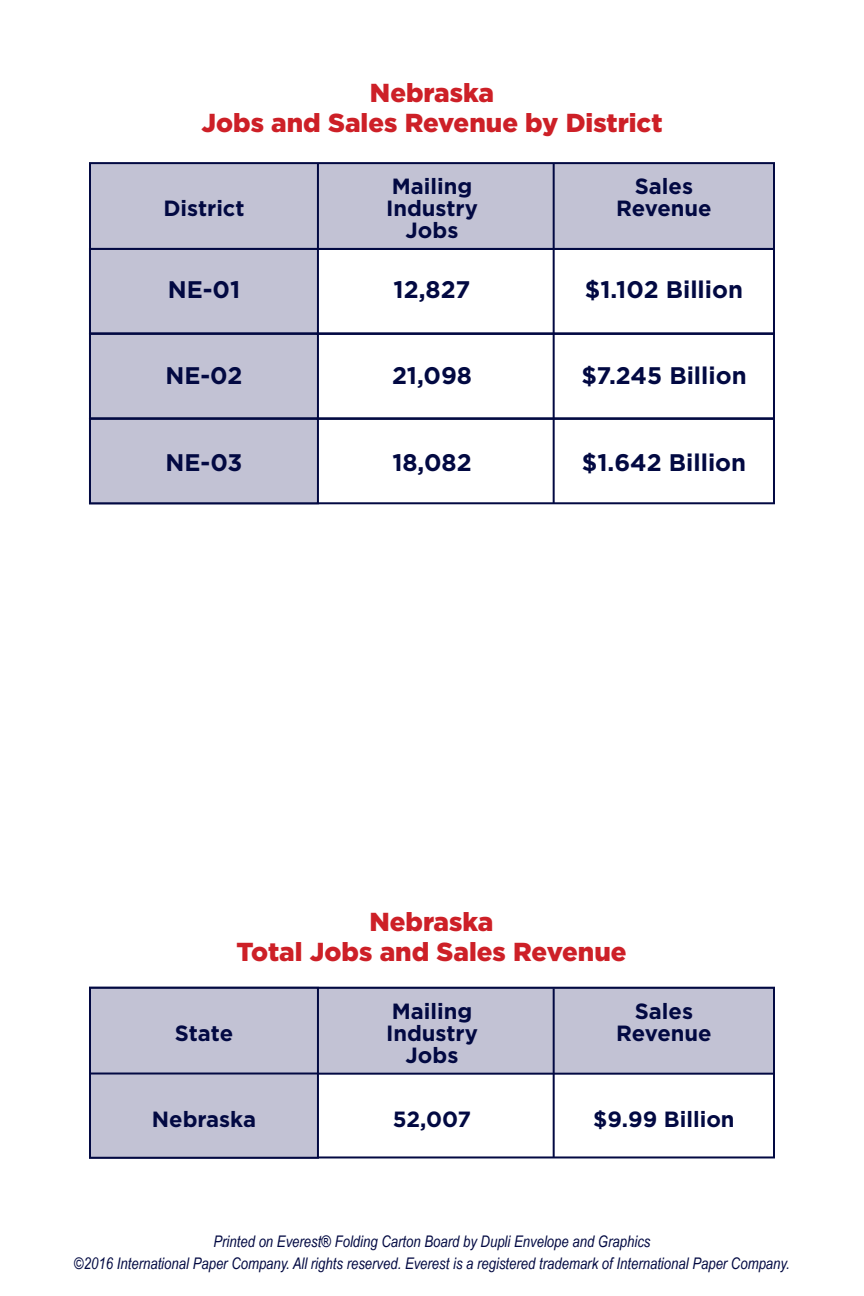
<style>
.page{position:relative;width:864px;height:1296px;background:#fff}
.page>*{position:absolute;margin:0;border:0;box-sizing:border-box;transform-origin:0 0}
.t1{font:900 26px/30px "Gotham";color:#cd2027;text-align:center}
.t2{font:700 24px "Gotham";color:#020942}
.t3{font:700 22px "Gotham";color:#020942}
.t4{font:italic 16px/22px "Arial Narrow";color:#020942;text-align:center}
</style>
<div class="page">
<div style="left:89px;top:987px;width:686px;height:88px;background:#c2c2d4;border:2px solid #020942"></div>
<div style="left:89px;top:987px;width:230px;height:172px;background:#c2c2d4;border:2px solid #020942"></div>
<hr style="left:553px;top:989px;width:2px;height:168px;background:#020942">
<hr style="left:90px;top:1073px;width:228px;height:2px;background:#020942">
<div style="left:89px;top:162px;width:686px;height:88px;background:#c2c2d4;border:2px solid #020942"></div>
<hr style="left:553px;top:164px;width:2px;height:85px;background:#020942">
<div style="left:89px;top:248px;width:686px;height:86px;border:2px solid #020942"></div>
<div style="left:89px;top:248px;width:230px;height:86px;background:#c2c2d4;border:2px solid #020942"></div>
<hr style="left:553px;top:248px;width:2px;height:85px;background:#020942">
<div style="left:89px;top:333px;width:686px;height:86px;border:2px solid #020942"></div>
<div style="left:89px;top:333px;width:230px;height:86px;background:#c2c2d4;border:2px solid #020942"></div>
<hr style="left:553px;top:333px;width:2px;height:85px;background:#020942">
<div style="left:89px;top:418px;width:686px;height:86px;border:2px solid #020942"></div>
<div style="left:89px;top:418px;width:230px;height:86px;background:#c2c2d4;border:2px solid #020942"></div>
<hr style="left:553px;top:418px;width:2px;height:85px;background:#020942">
<hr style="left:317px;top:163px;width:2px;height:86px;background:#020942">
<h1 class="t1" style="left:201px;top:77px;width:463px">Nebraska<br>Jobs and Sales Revenue by District</h1>
<h3 class="t3" style="left:392px;top:174px;width:82px">Mailing</h3>
<h3 class="t3" style="left:635px;top:174px;width:60px">Sales</h3>
<h3 class="t3" style="left:163px;top:196px;width:83px">District</h3>
<h3 class="t3" style="left:386px;top:196px;width:94px">Industry</h3>
<h3 class="t3" style="left:616px;top:196px;width:97px">Revenue</h3>
<h3 class="t3" style="left:406px;top:218px;width:54px">Jobs</h3>
<h2 class="t2" style="left:168px;top:275px;width:74px">NE-01</h2>
<h2 class="t2" style="left:394px;top:275px;width:78px">12,827</h2>
<h2 class="t2" style="left:585px;top:275px;width:160px">$1.102 Billion</h2>
<h2 class="t2" style="left:165px;top:362px;width:79px">NE-02</h2>
<h2 class="t2" style="left:392px;top:362px;width:81px">21,098</h2>
<h2 class="t2" style="left:581px;top:362px;width:167px">$7.245 Billion</h2>
<h2 class="t2" style="left:166px;top:448px;width:79px">NE-03</h2>
<h2 class="t2" style="left:392px;top:448px;width:81px">18,082</h2>
<h2 class="t2" style="left:582px;top:448px;width:166px">$1.642 Billion</h2>
<h1 class="t1" style="left:236px;top:906px;width:392px">Nebraska<br>Total Jobs and Sales Revenue</h1>
<h3 class="t3" style="left:392px;top:999px;width:82px">Mailing</h3>
<h3 class="t3" style="left:635px;top:999px;width:60px">Sales</h3>
<h3 class="t3" style="left:175px;top:1021px;width:60px">State</h3>
<h3 class="t3" style="left:386px;top:1021px;width:94px">Industry</h3>
<h3 class="t3" style="left:616px;top:1021px;width:97px">Revenue</h3>
<h3 class="t3" style="left:406px;top:1043px;width:54px">Jobs</h3>
<h3 class="t3" style="left:152px;top:1107px;width:106px">Nebraska</h3>
<h3 class="t3" style="left:393px;top:1107px;width:80px">52,007</h3>
<h3 class="t3" style="left:593px;top:1107px;width:143px">$9.99 Billion</h3>
<p class="t4" style="left:74px;top:1230px;width:717px">Printed on Everest® Folding Carton Board by Dupli Envelope and Graphics<br>©2016 International Paper Company. All rights reserved. Everest is a registered trademark of International Paper Company.</p>
</div>
